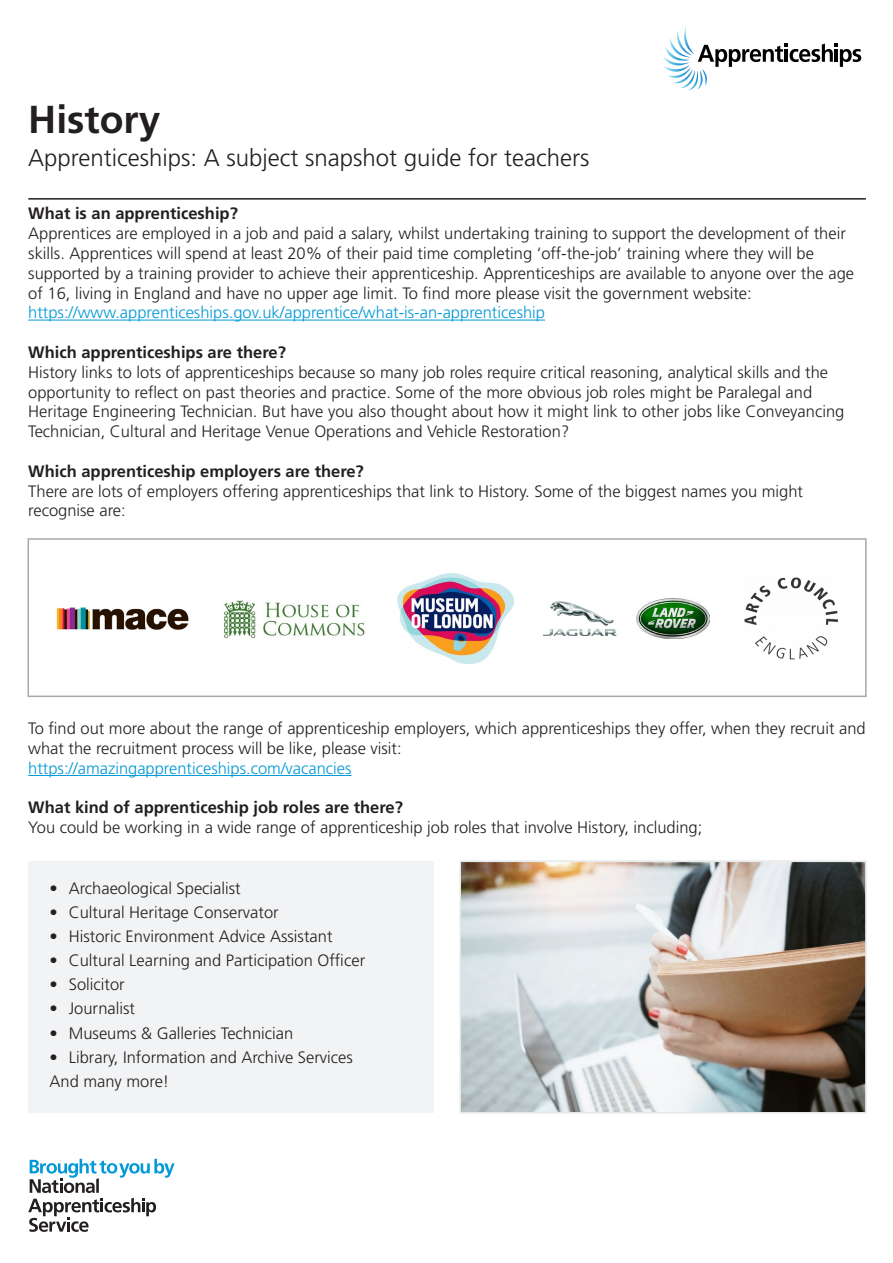
<style>
.page{position:relative;width:893px;height:1263px;background:#fff}
.page>*{position:absolute;margin:0;border:0;box-sizing:border-box;transform-origin:0 0}
.t1{font:700 39px "Frutiger";color:#231f20}
.t2{font:300 24px "Frutiger";color:#231f20}
.t3{font:300 16.5px/19.8px "Frutiger";color:#231f20}
.t4{font:700 16.5px "Frutiger";color:#231f20}
.t5{font:300 16.5px "Frutiger";color:#0199d7}
</style>
<div class="page">
<div style="left:28px;top:538px;width:839px;height:159px;border:2px solid #a8a9ad"></div>
<div style="left:28px;top:861px;width:406px;height:252px;background:#f2f3f4"></div>
<img style="left:462px;top:863px;width:402px;height:247px">
<div style="left:459px;top:860px;width:408px;height:253px;border:2px solid #e6e7e9"></div>
<hr style="left:28px;top:320px;width:517px;height:1px;background:#0199d7">
<hr style="left:28px;top:775px;width:324px;height:1px;background:#0199d7">
<hr style="left:28px;top:198px;width:838px;height:2px;background:#231f20">
<svg style="left:663px;top:27px;width:198px;height:63px"></svg>
<svg style="left:28px;top:1159px;width:147px;height:73px"></svg>
<img style="left:543px;top:599px;width:166px;height:39px">
<img style="left:397px;top:574px;width:116px;height:89px">
<img style="left:224px;top:601px;width:141px;height:38px">
<img style="left:744px;top:577px;width:94px;height:83px">
<img style="left:56px;top:607px;width:133px;height:23px">
<h1 class="t1" style="left:28px;top:97px;width:134px">History</h1>
<h2 class="t2" style="left:28px;top:145px;width:563px">Apprenticeships: A subject snapshot guide for teachers</h2>
<p class="t4" style="left:28px;top:204px;width:211px">What is an apprenticeship?</p>
<p class="t3" style="left:28px;top:224px;width:827px">Apprentices are employed in a job and paid a salary, whilst undertaking training to support the development of their skills. Apprentices will spend at least 20% of their paid time completing ‘off-the-job’ training where they will be supported by a training provider to achieve their apprenticeship. Apprenticeships are available to anyone over the age of 16, living in England and have no upper age limit. To find more please visit the government website:</p>
<p class="t5" style="left:28px;top:303px;width:518px">https://www.apprenticeships.gov.uk/apprentice/what-is-an-apprenticeship</p>
<p class="t4" style="left:28px;top:343px;width:259px">Which apprenticeships are there?</p>
<p class="t3" style="left:28px;top:362px;width:818px">History links to lots of apprenticeships because so many job roles require critical reasoning, analytical skills and the opportunity to reflect on past theories and practice. Some of the more obvious job roles might be Paralegal and Heritage Engineering Technician. But have you also thought about how it might link to other jobs like Conveyancing Technician, Cultural and Heritage Venue Operations and Vehicle Restoration?</p>
<p class="t4" style="left:28px;top:461px;width:337px">Which apprenticeship employers are there?</p>
<p class="t3" style="left:28px;top:481px;width:776px">There are lots of employers offering apprenticeships that link to History. Some of the biggest names you might recognise are:</p>
<p class="t3" style="left:28px;top:719px;width:839px">To find out more about the range of apprenticeship employers, which apprenticeships they offer, when they recruit and what the recruitment process will be like, please visit:</p>
<p class="t5" style="left:28px;top:759px;width:325px">https://amazingapprenticeships.com/vacancies</p>
<p class="t4" style="left:28px;top:798px;width:376px">What kind of apprenticeship job roles are there?</p>
<p class="t3" style="left:28px;top:818px;width:675px">You could be working in a wide range of apprenticeship job roles that involve History, including;</p>
<p class="t3" style="left:50px;top:878px;width:193px">• Archaeological Specialist</p>
<p class="t3" style="left:50px;top:902px;width:231px">• Cultural Heritage Conservator</p>
<p class="t3" style="left:50px;top:927px;width:284px">• Historic Environment Advice Assistant</p>
<p class="t3" style="left:50px;top:951px;width:317px">• Cultural Learning and Participation Officer</p>
<p class="t3" style="left:50px;top:975px;width:77px">• Solicitor</p>
<p class="t3" style="left:50px;top:999px;width:87px">• Journalist</p>
<p class="t3" style="left:50px;top:1023px;width:245px">• Museums &amp; Galleries Technician</p>
<p class="t3" style="left:50px;top:1045px;width:305px;line-height:24px">• Library, Information and Archive Services<br>And many more!</p>
</div>
